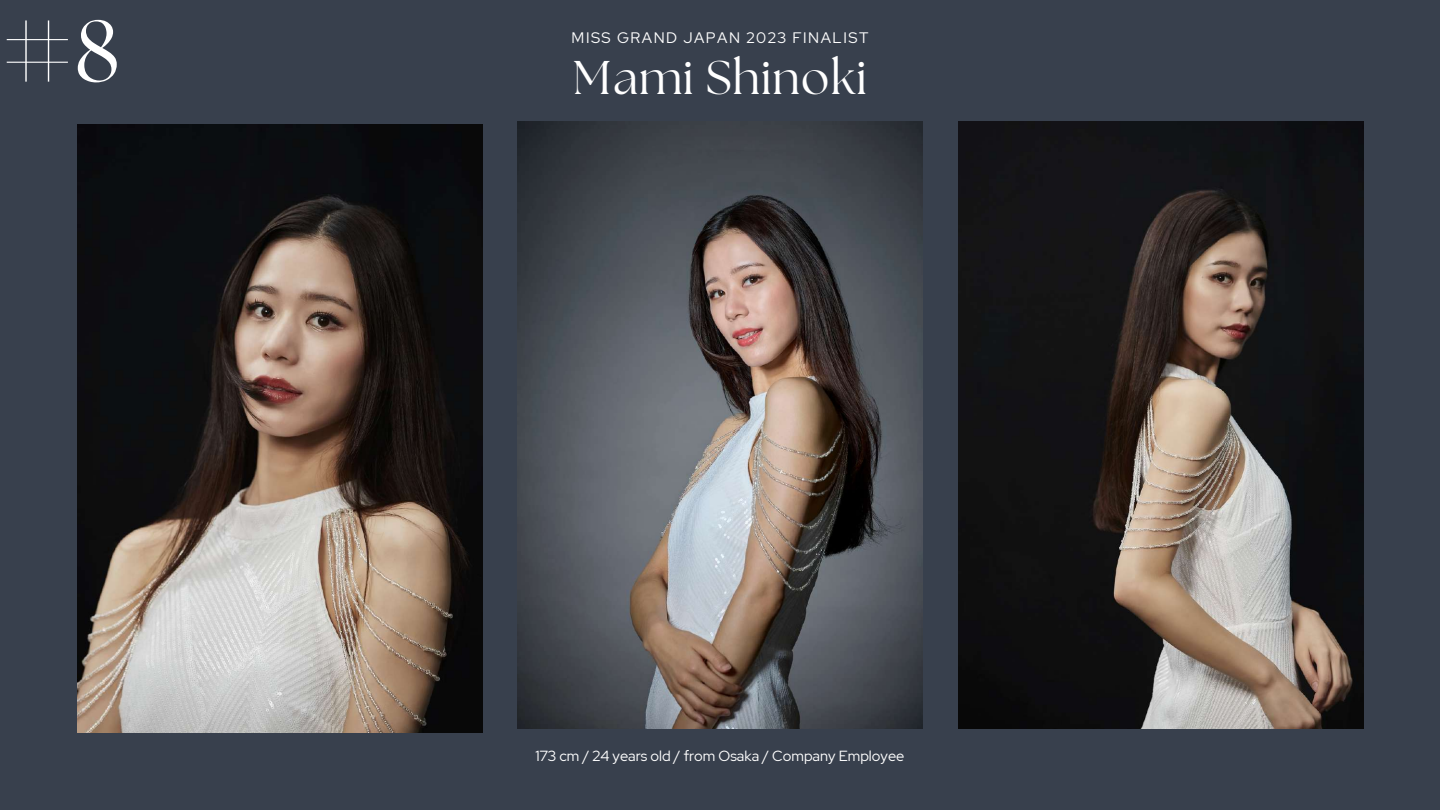
<style>
.page{position:relative;width:1440px;height:810px;background:#38404d}
.page>*{position:absolute;margin:0;border:0;box-sizing:border-box;transform-origin:0 0}
.t1{font:87.3px "The Seasons";color:#fff}
.t2{font:47.2px "The Seasons";letter-spacing:.02em;color:#fff}
.t3{font:15.2px "Red Hat Display";letter-spacing:.1em;color:#fff}
.t4{font:14.6px "Red Hat Display";color:#fff}
</style>
<div class="page">
<img style="left:517px;top:121px;width:405px;height:608px">
<img style="left:77px;top:125px;width:405px;height:607px">
<img style="left:958px;top:121px;width:405px;height:608px">
<h1 class="t1" style="left:2px;top:12px;width:119px">#8</h1>
<p class="t3" style="left:572px;top:28px;width:298px">MISS GRAND JAPAN 2023 FINALIST</p>
<h2 class="t2" style="left:573px;top:56px;width:296px">Mami Shinoki</h2>
<p class="t4" style="left:535px;top:746px;width:371px">173 cm / 24 years old / from Osaka / Company Employee</p>
</div>
